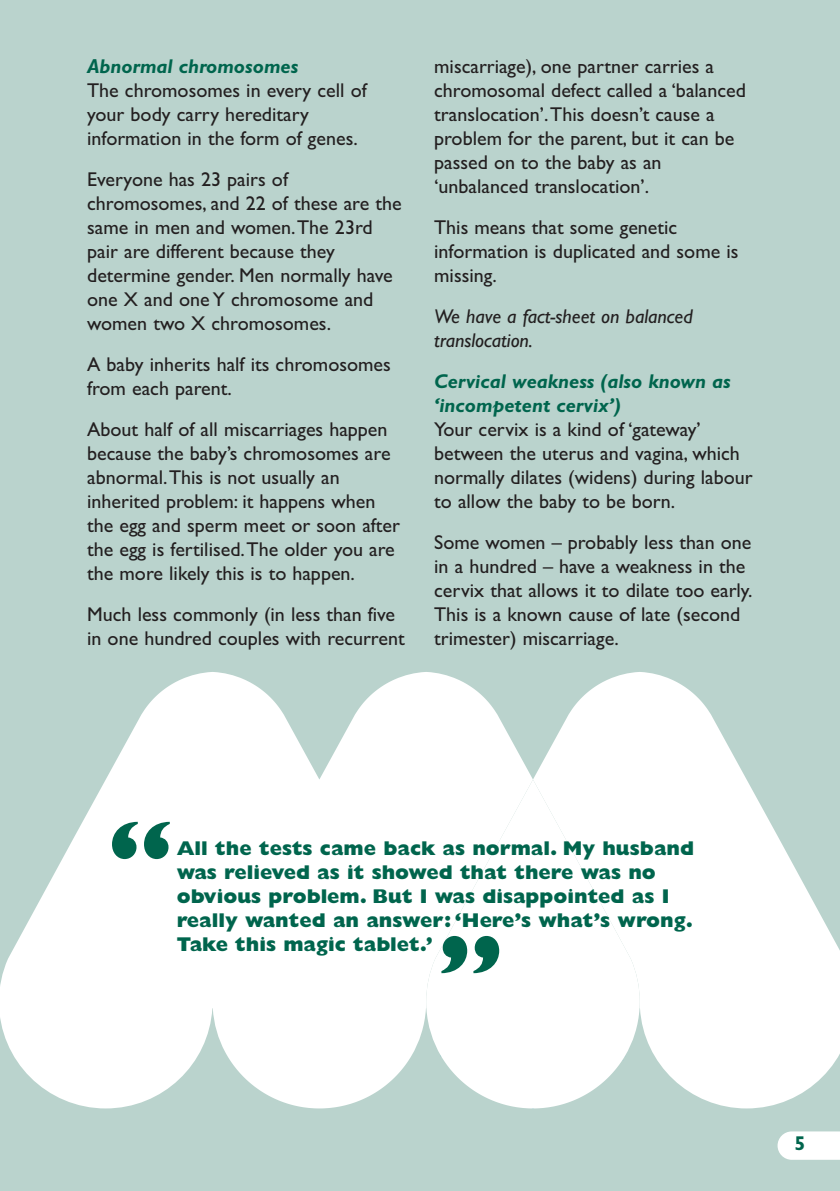
<style>
.page{position:relative;width:840px;height:1191px;background:#fff}
.page>*{position:absolute;margin:0;border:0;box-sizing:border-box;transform-origin:0 0}
.t1{font:800 96px "Gill Sans";color:#00654d}
.t2{font:20px/24px "Gill Sans TT";color:#231f20}
.t3{font:800 20px/24px "Gill Sans";color:#00654d}
.t4{font:italic 700 20px/24px "Gill Sans";color:#00654d}
.t5{font:italic 20px/24px "Gill Sans";color:#231f20}
.t6{font:700 20px "Gill Sans";color:#00654d}
</style>
<div class="page">
<div style="left:0;top:0;width:839px;height:1191px;background:#bad3cd"></div>
<svg style="left:0;top:672px;width:532px;height:436px;fill:#fff"></svg>
<svg style="left:532px;top:672px;width:307px;height:436px;fill:#fff"></svg>
<svg style="left:426px;top:779px;width:213px;height:329px;background:#fafbfb"></svg>
<svg style="left:777px;top:1131px;width:62px;height:28px;background:#fafbfb"></svg>
<p class="t4" style="left:87px;top:56px;width:212px">Abnormal chromosomes</p>
<p class="t2" style="left:87px;top:78px;width:281px">The chromosomes in every cell of your body carry hereditary information in the form of genes.</p>
<p class="t2" style="left:87px;top:167px;width:316px">Everyone has 23 pairs of chromosomes, and 22 of these are the same in men and women.The 23rd pair are different because they determine gender. Men normally have one X and one Y chromosome and women two X chromosomes.</p>
<p class="t2" style="left:87px;top:352px;width:305px">A baby inherits half its chromosomes from each parent.</p>
<p class="t2" style="left:87px;top:417px;width:314px">About half of all miscarriages happen because the baby’s chromosomes are abnormal.This is not usually an inherited problem: it happens when the egg and sperm meet or soon after the egg is fertilised.The older you are the more likely this is to happen.</p>
<p class="t2" style="left:87px;top:602px;width:319px">Much less commonly (in less than five in one hundred couples with recurrent</p>
<p class="t2" style="left:434px;top:54px;width:313px">miscarriage), one partner carries a chromosomal defect called a ‘balanced translocation’.This doesn’t cause a problem for the parent, but it can be passed on to the baby as an ‘unbalanced translocation’.</p>
<p class="t2" style="left:434px;top:215px;width:306px">This means that some genetic information is duplicated and some is missing.</p>
<p class="t5" style="left:434px;top:306px;width:260px">We have a fact-sheet on balanced translocation.</p>
<p class="t4" style="left:434px;top:371px;width:298px">Cervical weakness (also known as ‘incompetent cervix’)</p>
<p class="t2" style="left:434px;top:417px;width:320px">Your cervix is a kind of ‘gateway’ between the uterus and vagina, which normally dilates (widens) during labour to allow the baby to be born.</p>
<p class="t2" style="left:434px;top:530px;width:319px">Some women – probably less than one in a hundred – have a weakness in the cervix that allows it to dilate too early.<br>This is a known cause of late (second trimester) miscarriage.</p>
<h1 class="t1" style="left:106px;top:819px;width:69px">“</h1>
<p class="t3" style="left:177px;top:838px;width:518px">All the tests came back as normal. My husband was relieved as it showed that there was no obvious problem. But I was disappointed as I really wanted an answer: ‘Here’s what’s wrong.<br>Take this magic tablet.’</p>
<h1 class="t1" style="left:505px;top:975px;width:69px;rotate:-180deg">“</h1>
<p class="t6" style="left:794px;top:1135px;width:13px">5</p>
</div>
